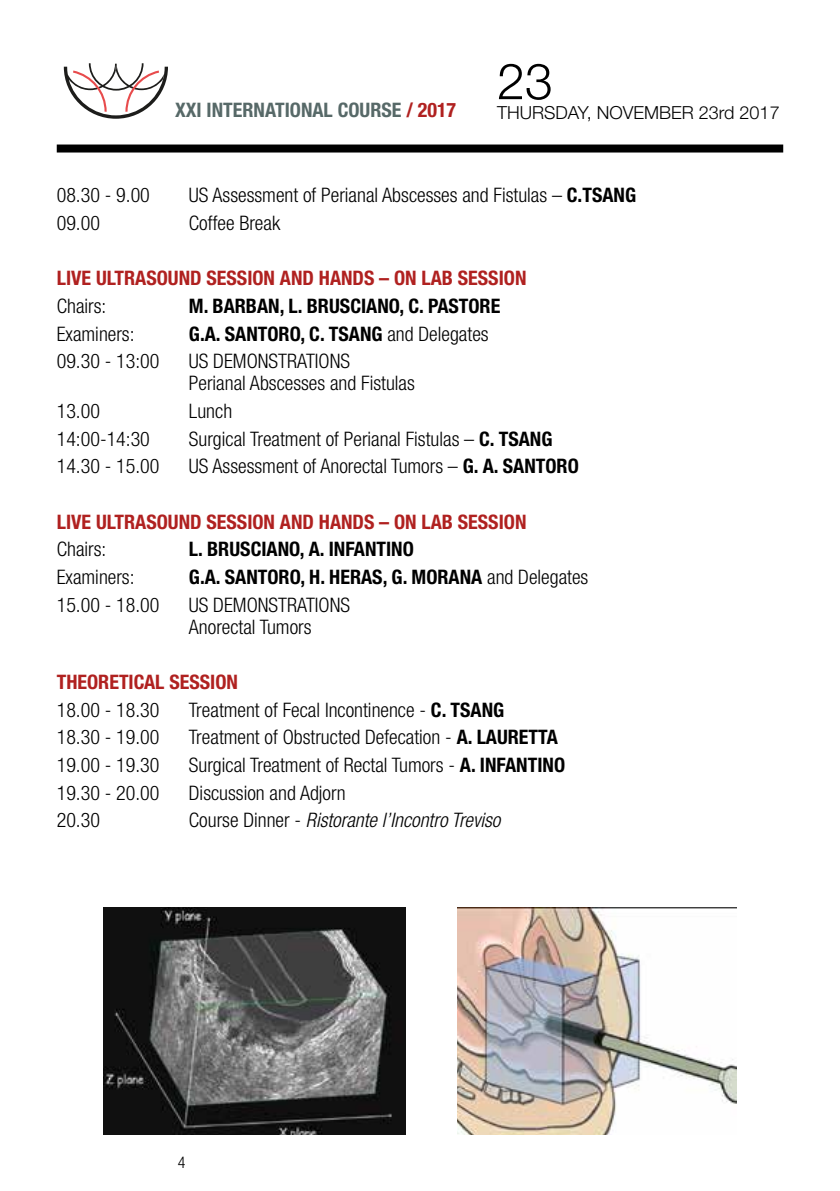
<style>
.page{position:relative;width:840px;height:1191px;background:#fff}
.page>*{position:absolute;margin:0;border:0;box-sizing:border-box;transform-origin:0 0}
.t1{font:300 50px "Helvetica Neue LT Pro";color:#000}
.t2{font:300 condensed 20px/22px "Helvetica Neue LT Pro";color:#000}
.t3{font:700 condensed 20px "Helvetica Neue LT Pro";color:#000}
.t4{font:700 condensed 20px "Helvetica Neue LT Pro";color:#b02120}
.t5{font:italic 300 condensed 20px "Helvetica Neue LT Pro";color:#000}
.t6{font:700 condensed 20px "Helvetica Neue LT Pro";color:#576968}
.t7{font:300 18px "Helvetica Neue LT Pro";color:#000}
.t8{font:300 condensed 16px "Helvetica Neue LT Pro";color:#000}
.s1{color:#b02120}
.s2{font-weight:700}
.s3{font-weight:300}
.s4{font-style:normal}
</style>
<div class="page">
<svg style="left:64px;top:63px;width:104px;height:56px"></svg>
<div style="left:57px;top:144px;width:725px;height:8px;background:#000"></div>
<img style="left:103px;top:908px;width:302px;height:226px">
<img style="left:457px;top:908px;width:279px;height:226px">
<p class="t6" style="left:175px;top:97px;width:282px">XXI INTERNATIONAL COURSE <span class="s1">/ 2017</span></p>
<h1 class="t1" style="left:497px;top:51px;width:57px">23</h1>
<p class="t7" style="left:497px;top:101px;width:284px">THURSDAY, NOVEMBER 23rd 2017</p>
<p class="t2" style="left:57px;top:184px;width:95px">08.30 - 9.00</p>
<p class="t2" style="left:189px;top:184px;width:448px">US Assessment of Perianal Abscesses and Fistulas – <span class="s2">C.TSANG</span></p>
<p class="t2" style="left:57px;top:212px;width:45px">09.00</p>
<p class="t2" style="left:189px;top:212px;width:93px">Coffee Break</p>
<p class="t4" style="left:57px;top:266px;width:471px">LIVE ULTRASOUND SESSION AND HANDS – ON LAB SESSION</p>
<p class="t2" style="left:57px;top:295px;width:51px">Chairs:</p>
<p class="t3" style="left:189px;top:294px;width:313px">M. BARBAN, L. BRUSCIANO, C. PASTORE</p>
<p class="t2" style="left:57px;top:322px;width:79px">Examiners:</p>
<p class="t3" style="left:189px;top:321px;width:301px">G.A. SANTORO, C. TSANG <span class="s3">and Delegates</span></p>
<p class="t2" style="left:57px;top:350px;width:104px">09.30 - 13:00</p>
<p class="t2" style="left:189px;top:350px;width:227px">US DEMONSTRATIONS<br>Perianal Abscesses and Fistulas</p>
<p class="t2" style="left:57px;top:400px;width:45px">13.00</p>
<p class="t2" style="left:189px;top:400px;width:45px">Lunch</p>
<p class="t2" style="left:57px;top:427px;width:95px">14:00-14:30</p>
<p class="t2" style="left:189px;top:427px;width:365px">Surgical Treatment of Perianal Fistulas – <span class="s2">C. TSANG</span></p>
<p class="t2" style="left:57px;top:455px;width:104px">14.30 - 15.00</p>
<p class="t2" style="left:189px;top:455px;width:391px">US Assessment of Anorectal Tumors – <span class="s2">G. A. SANTORO</span></p>
<p class="t4" style="left:57px;top:509px;width:471px">LIVE ULTRASOUND SESSION AND HANDS – ON LAB SESSION</p>
<p class="t2" style="left:57px;top:538px;width:51px">Chairs:</p>
<p class="t3" style="left:189px;top:537px;width:226px">L. BRUSCIANO, A. INFANTINO</p>
<p class="t2" style="left:57px;top:566px;width:79px">Examiners:</p>
<p class="t3" style="left:189px;top:565px;width:401px">G.A. SANTORO, H. HERAS, G. MORANA <span class="s3">and Delegates</span></p>
<p class="t2" style="left:57px;top:593px;width:104px">15.00 - 18.00</p>
<p class="t2" style="left:189px;top:593px;width:162px">US DEMONSTRATIONS<br>Anorectal Tumors</p>
<p class="t4" style="left:57px;top:670px;width:183px">THEORETICAL SESSION</p>
<p class="t2" style="left:57px;top:698px;width:104px">18.00 - 18.30</p>
<p class="t2" style="left:189px;top:698px;width:317px">Treatment of Fecal Incontinence - <span class="s2">C. TSANG</span></p>
<p class="t2" style="left:57px;top:726px;width:104px">18.30 - 19.00</p>
<p class="t2" style="left:189px;top:726px;width:370px">Treatment of Obstructed Defecation - <span class="s2">A. LAURETTA</span></p>
<p class="t2" style="left:57px;top:754px;width:104px">19.00 - 19.30</p>
<p class="t2" style="left:189px;top:754px;width:377px">Surgical Treatment of Rectal Tumors - <span class="s2">A. INFANTINO</span></p>
<p class="t2" style="left:57px;top:781px;width:104px">19.30 - 20.00</p>
<p class="t2" style="left:189px;top:781px;width:158px">Discussion and Adjorn</p>
<p class="t2" style="left:57px;top:809px;width:45px">20.30</p>
<p class="t5" style="left:189px;top:809px;width:313px"><span class="s4">Course Dinner -</span> Ristorante l’Incontro Treviso</p>
<p class="t8" style="left:178px;top:1153px;width:9px">4</p>
</div>
